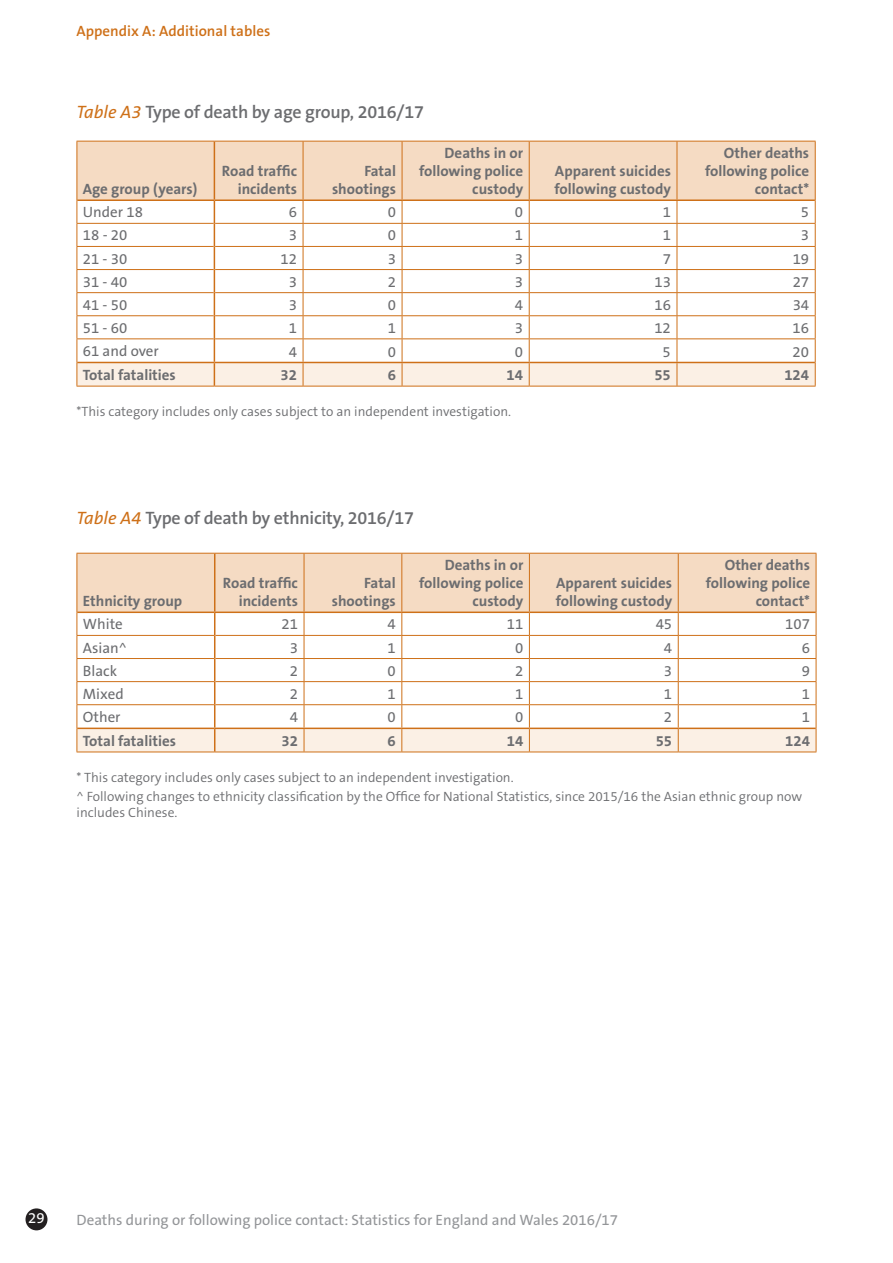
<style>
.page{position:relative;width:893px;height:1263px;background:#fff}
.page>*{position:absolute;margin:0;border:0;box-sizing:border-box;transform-origin:0 0}
.t1{font:600 18px "The Sans B6";letter-spacing:-.01em;color:#6c6d70}
.t2{font:700 15px/18px "The Sans B7";color:#6c6d70;text-align:right}
.t3{font:15px "The Sans B5 Plain";color:#6c6d70}
.t4{font:15px "The Sans B5 Plain";color:#939598}
.t5{font:600 15px "The Sans B6";color:#ce7018}
.t6{font:15px "The Sans B5 Plain";color:#fff}
.t7{font:300 13.5px/19.8px "The Sans B4";color:#6c6d70}
.s1{font-family:"The Sans B5 Plain";font-weight:400;font-style:italic;color:#ce7018}
</style>
<div class="page">
<div style="left:26px;top:1208px;width:21px;height:22px;background:#231f20;border-radius:50%"></div>
<hr style="left:77px;top:752px;width:138px;height:1px;background:#ce7018">
<hr style="left:215px;top:752px;width:89px;height:1px;background:#ce7018">
<hr style="left:304px;top:752px;width:98px;height:1px;background:#ce7018">
<hr style="left:402px;top:752px;width:127px;height:1px;background:#ce7018">
<hr style="left:529px;top:752px;width:149px;height:1px;background:#ce7018">
<hr style="left:678px;top:752px;width:138px;height:1px;background:#ce7018">
<svg style="left:77px;top:553px;width:740px;height:199px"></svg>
<hr style="left:77px;top:386px;width:137px;height:1px;background:#ce7018">
<hr style="left:214px;top:386px;width:89px;height:1px;background:#ce7018">
<hr style="left:303px;top:386px;width:99px;height:1px;background:#ce7018">
<hr style="left:402px;top:386px;width:127px;height:1px;background:#ce7018">
<hr style="left:529px;top:386px;width:148px;height:1px;background:#ce7018">
<hr style="left:677px;top:386px;width:139px;height:1px;background:#ce7018">
<svg style="left:77px;top:141px;width:739px;height:245px"></svg>
<p class="t5" style="left:77px;top:23px;width:195px">Appendix A: Additional tables</p>
<p class="t1" style="left:77px;top:102px;width:349px"><span class="s1">Table A3</span> Type of death by age group, 2016/17</p>
<p class="t2" style="left:83px;top:181px;width:116px">Age group (years)</p>
<p class="t2" style="left:222px;top:163px;width:77px">Road traffic incidents</p>
<p class="t2" style="left:332px;top:163px;width:66px">Fatal shootings</p>
<p class="t2" style="left:419px;top:145px;width:106px">Deaths in or following police custody</p>
<p class="t2" style="left:554px;top:163px;width:118px;text-align:left">Apparent suicides following custody</p>
<p class="t2" style="left:705px;top:145px;width:106px">Other deaths following police contact*</p>
<p class="t3" style="left:83px;top:204px;width:62px">Under 18</p>
<p class="t3" style="left:289px;top:204px;width:10px">6</p>
<p class="t3" style="left:388px;top:204px;width:10px">0</p>
<p class="t3" style="left:515px;top:204px;width:10px">0</p>
<p class="t3" style="left:663px;top:204px;width:10px">1</p>
<p class="t3" style="left:801px;top:204px;width:10px">5</p>
<p class="t3" style="left:83px;top:227px;width:46px">18 - 20</p>
<p class="t3" style="left:289px;top:227px;width:10px">3</p>
<p class="t3" style="left:388px;top:227px;width:10px">0</p>
<p class="t3" style="left:515px;top:227px;width:10px">1</p>
<p class="t3" style="left:663px;top:227px;width:10px">1</p>
<p class="t3" style="left:801px;top:227px;width:10px">3</p>
<p class="t3" style="left:83px;top:250px;width:46px">21 - 30</p>
<p class="t3" style="left:281px;top:250px;width:18px">12</p>
<p class="t3" style="left:388px;top:250px;width:10px">3</p>
<p class="t3" style="left:515px;top:250px;width:10px">3</p>
<p class="t3" style="left:663px;top:250px;width:10px">7</p>
<p class="t3" style="left:793px;top:250px;width:18px">19</p>
<p class="t3" style="left:83px;top:273px;width:46px">31 - 40</p>
<p class="t3" style="left:289px;top:273px;width:10px">3</p>
<p class="t3" style="left:388px;top:273px;width:10px">2</p>
<p class="t3" style="left:515px;top:273px;width:10px">3</p>
<p class="t3" style="left:654px;top:273px;width:18px">13</p>
<p class="t3" style="left:793px;top:273px;width:18px">27</p>
<p class="t3" style="left:83px;top:297px;width:46px">41 - 50</p>
<p class="t3" style="left:289px;top:297px;width:10px">3</p>
<p class="t3" style="left:388px;top:297px;width:10px">0</p>
<p class="t3" style="left:515px;top:297px;width:10px">4</p>
<p class="t3" style="left:654px;top:297px;width:18px">16</p>
<p class="t3" style="left:793px;top:297px;width:18px">34</p>
<p class="t3" style="left:83px;top:320px;width:46px">51 - 60</p>
<p class="t3" style="left:289px;top:320px;width:10px">1</p>
<p class="t3" style="left:388px;top:320px;width:10px">1</p>
<p class="t3" style="left:515px;top:320px;width:10px">3</p>
<p class="t3" style="left:654px;top:320px;width:18px">12</p>
<p class="t3" style="left:793px;top:320px;width:18px">16</p>
<p class="t3" style="left:83px;top:343px;width:77px">61 and over</p>
<p class="t3" style="left:289px;top:343px;width:10px">4</p>
<p class="t3" style="left:388px;top:343px;width:10px">0</p>
<p class="t3" style="left:515px;top:343px;width:10px">0</p>
<p class="t3" style="left:663px;top:343px;width:10px">5</p>
<p class="t3" style="left:793px;top:343px;width:18px">20</p>
<p class="t2" style="left:83px;top:366px;width:95px">Total fatalities</p>
<p class="t2" style="left:280px;top:366px;width:18px">32</p>
<p class="t2" style="left:388px;top:366px;width:10px">6</p>
<p class="t2" style="left:507px;top:366px;width:18px">14</p>
<p class="t2" style="left:654px;top:366px;width:18px">55</p>
<p class="t2" style="left:784px;top:366px;width:26px">124</p>
<p class="t7" style="left:77px;top:402px;width:436px">*This category includes only cases subject to an independent investigation.</p>
<p class="t1" style="left:77px;top:509px;width:339px"><span class="s1">Table A4</span> Type of death by ethnicity, 2016/17</p>
<p class="t2" style="left:83px;top:593px;width:101px">Ethnicity group</p>
<p class="t2" style="left:223px;top:575px;width:77px">Road traffic incidents</p>
<p class="t2" style="left:332px;top:575px;width:66px">Fatal shootings</p>
<p class="t2" style="left:419px;top:557px;width:106px">Deaths in or following police custody</p>
<p class="t2" style="left:556px;top:575px;width:118px;text-align:left">Apparent suicides following custody</p>
<p class="t2" style="left:706px;top:557px;width:106px">Other deaths following police contact*</p>
<p class="t3" style="left:83px;top:616px;width:41px">White</p>
<p class="t3" style="left:282px;top:616px;width:18px">21</p>
<p class="t3" style="left:388px;top:616px;width:10px">4</p>
<p class="t3" style="left:507px;top:616px;width:18px">11</p>
<p class="t3" style="left:656px;top:616px;width:18px">45</p>
<p class="t3" style="left:785px;top:616px;width:26px">107</p>
<p class="t3" style="left:83px;top:639px;width:46px">Asian^</p>
<p class="t3" style="left:290px;top:639px;width:10px">3</p>
<p class="t3" style="left:388px;top:639px;width:10px">1</p>
<p class="t3" style="left:515px;top:639px;width:10px">0</p>
<p class="t3" style="left:664px;top:639px;width:10px">4</p>
<p class="t3" style="left:802px;top:639px;width:10px">6</p>
<p class="t3" style="left:83px;top:662px;width:36px">Black</p>
<p class="t3" style="left:290px;top:662px;width:10px">2</p>
<p class="t3" style="left:388px;top:662px;width:10px">0</p>
<p class="t3" style="left:515px;top:662px;width:10px">2</p>
<p class="t3" style="left:664px;top:662px;width:10px">3</p>
<p class="t3" style="left:802px;top:662px;width:10px">9</p>
<p class="t3" style="left:83px;top:686px;width:42px">Mixed</p>
<p class="t3" style="left:290px;top:686px;width:10px">2</p>
<p class="t3" style="left:388px;top:686px;width:10px">1</p>
<p class="t3" style="left:515px;top:686px;width:10px">1</p>
<p class="t3" style="left:664px;top:686px;width:10px">1</p>
<p class="t3" style="left:802px;top:686px;width:10px">1</p>
<p class="t3" style="left:83px;top:709px;width:39px">Other</p>
<p class="t3" style="left:290px;top:709px;width:10px">4</p>
<p class="t3" style="left:388px;top:709px;width:10px">0</p>
<p class="t3" style="left:515px;top:709px;width:10px">0</p>
<p class="t3" style="left:664px;top:709px;width:10px">2</p>
<p class="t3" style="left:802px;top:709px;width:10px">1</p>
<p class="t2" style="left:83px;top:732px;width:95px">Total fatalities</p>
<p class="t2" style="left:282px;top:732px;width:18px">32</p>
<p class="t2" style="left:388px;top:732px;width:10px">6</p>
<p class="t2" style="left:507px;top:732px;width:18px">14</p>
<p class="t2" style="left:656px;top:732px;width:18px">55</p>
<p class="t2" style="left:785px;top:732px;width:26px">124</p>
<p class="t7" style="left:77px;top:767px;width:727px">* This category includes only cases subject to an independent investigation.<br>^ Following changes to ethnicity classification by the Office for National Statistics, since 2015/16 the Asian ethnic group now</p>
<p class="t7" style="left:77px;top:803px;width:102px">includes Chinese.</p>
<p class="t6" style="left:28px;top:1210px;width:18px">29</p>
<p class="t4" style="left:77px;top:1212px;width:543px">Deaths during or following police contact: Statistics for England and Wales 2016/17</p>
</div>
